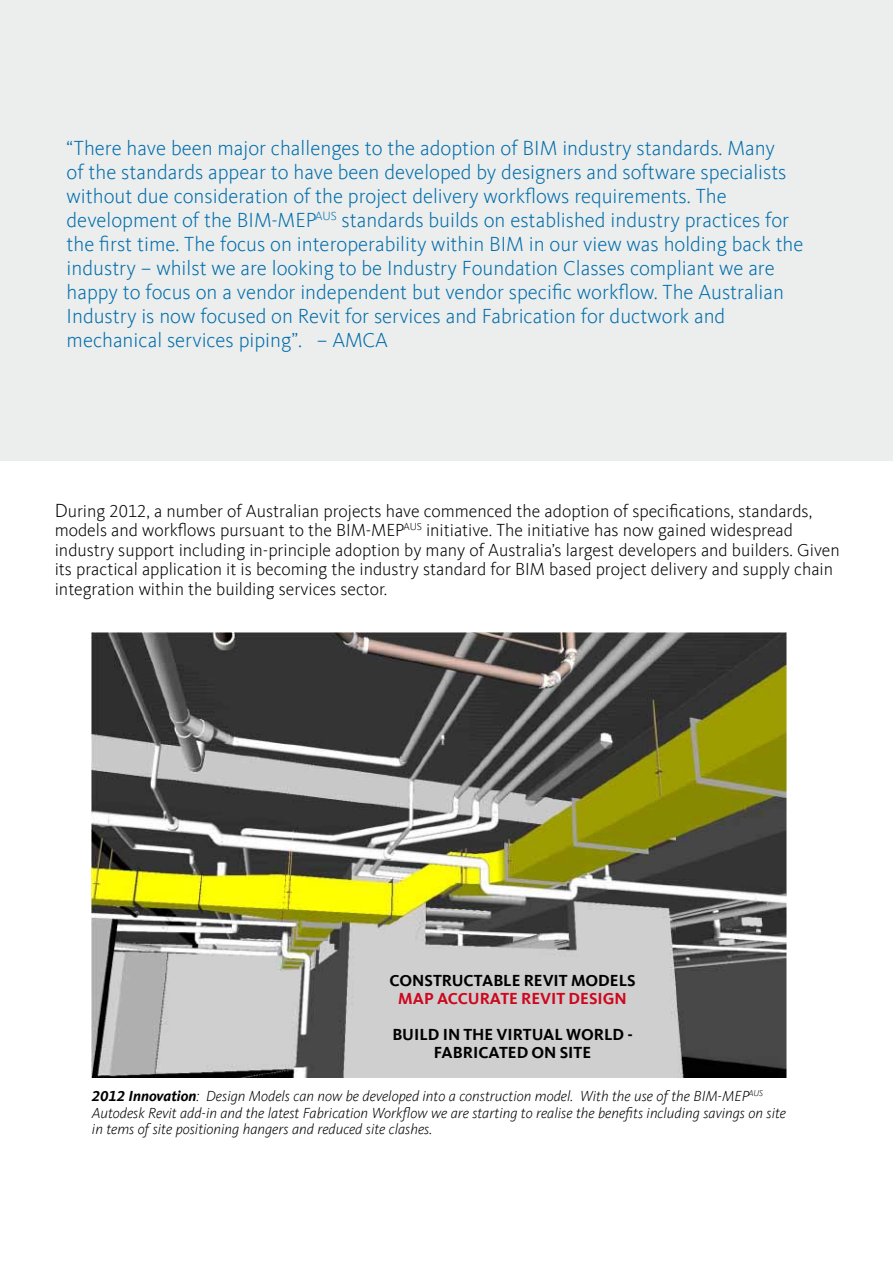
<style>
.page{position:relative;width:893px;height:1263px;background:#fff}
.page>*{position:absolute;margin:0;border:0;box-sizing:border-box;transform-origin:0 0}
.t1{font:300 21px/24px "Kievit Offc";color:#006eab}
.t2{font:300 18px/19.5px "Kievit Offc";color:#000}
.t3{font:700 16.5px/18px "Kievit Offc";color:#000;text-align:center}
.t4{font:700 16.5px "Kievit Offc";color:#cd071e}
.t5{font:italic 300 15px/16.5px "Kievit Offc";color:#000}
.s1{font-size:19.5px}
.s2{font-weight:700}
</style>
<div class="page">
<div style="left:0;top:0;width:893px;height:460px;background:#eceded"></div>
<img style="left:92px;top:633px;width:694px;height:445px">
<p class="t1" style="left:67px;top:136px;width:738px">“There have been major challenges to the adoption of BIM industry standards. Many<br>of the standards appear to have been developed by designers and software specialists without due consideration of the project delivery workflows requirements. The development of the BIM-MEP<sup>AUS</sup> standards builds on established industry practices for the first time. The focus on interoperability within BIM in our view was holding back the industry – whilst we are looking to be Industry Foundation Classes compliant we are happy to focus on a vendor independent but vendor specific workflow. The Australian Industry is now focused on Revit for services and Fabrication for ductwork and mechanical services piping”. – AMCA</p>
<p class="t2" style="left:55px;top:501px;width:787px"><span class="s1">D</span>uring 2012, a number of Australian projects have commenced the adoption of specifications, standards, models and workflows pursuant to the BIM-MEP<sup>AUS</sup> initiative. The initiative has now gained widespread industry support including in-principle adoption by many of Australia’s largest developers and builders. Given its practical application it is becoming the industry standard for BIM based project delivery and supply chain integration within the building services sector.</p>
<p class="t3" style="left:390px;top:972px;width:247px">CONSTRUCTABLE REVIT MODELS</p>
<p class="t4" style="left:398px;top:989px;width:230px">MAP ACCURATE REVIT DESIGN</p>
<p class="t3" style="left:392px;top:1026px;width:242px">BUILD IN THE VIRTUAL WORLD -<br>FABRICATED ON SITE</p>
<p class="t5" style="left:92px;top:1088px;width:696px"><span class="s2">2012 Innovation</span>: Design Models can now be developed into a construction model. With the use of the BIM-MEP<sup>AUS<br></sup>Autodesk Revit add-in and the latest Fabrication Workflow we are starting to realise the benefits including savings on site in tems of site positioning hangers and reduced site clashes.</p>
</div>
